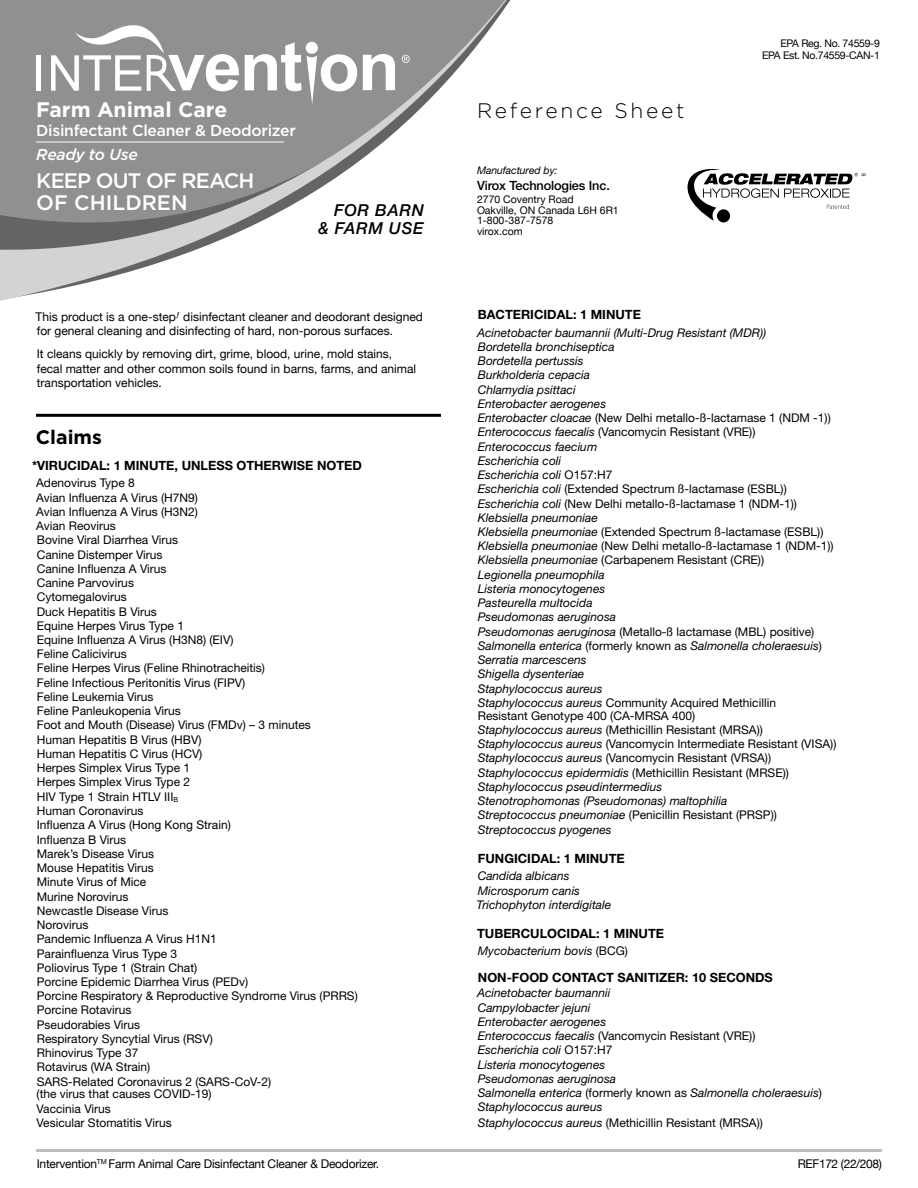
<style>
.page{position:relative;width:918px;height:1188px;background:#fff}
.page>*{position:absolute;margin:0;border:0;box-sizing:border-box;transform-origin:0 0}
.t1{font:500 21px/21.8px "Gotham";letter-spacing:-.04em;color:#fff}
.t2{font:300 21px "Gotham";letter-spacing:.13em;color:#000}
.t3{font:700 21px "Gotham";color:#fff}
.t4{font:700 19.5px "Gotham";color:#000}
.t5{font:italic 500 16.5px/18px "Helvetica Neue";letter-spacing:.04em;color:#000;text-align:right}
.t6{font:500 15.75px "Gotham";letter-spacing:-.02em;color:#fff}
.t7{font:italic 500 15.75px "Gotham";letter-spacing:-.02em;color:#fff}
.t8{font:700 12.75px "Helvetica Neue";color:#000}
.t9{font:500 12.75px "Helvetica Neue";letter-spacing:-.01em;color:#000}
.t10{font:italic 12px/14.2px "Helvetica Neue";color:#000}
.t11{font:12px/14.2px "Helvetica Neue";color:#000}
.t12{font:12px/14.2px "Helvetica Neue";color:#000}
.t13{font:12px "Helvetica Neue";letter-spacing:-.02em;color:#000}
.t14{font:12px "Helvetica Neue";letter-spacing:-.03em;color:#000}
.t15{font:10.5px/10.5px "Helvetica Neue";color:#000}
.t16{font:10.5px/12px "Helvetica Neue";letter-spacing:-.03em;color:#000;text-align:right}
.t17{font:italic 10.5px "Helvetica Neue";letter-spacing:-.01em;color:#000}
.s1{font-style:normal}
.s2{font-style:italic}
</style>
<div class="page">
<hr style="left:36px;top:1149px;width:846px;height:3px;background:#bcbec0">
<hr style="left:36px;top:414px;width:405px;height:3px;background:#000">
<svg style="left:0;top:0;width:511px;height:301px;fill:#8e9092"></svg>
<div style="left:36px;top:55px;width:5px;height:36px;background:#fff"></div>
<svg style="left:363px;top:54px;width:32px;height:36px"></svg>
<svg style="left:245px;top:42px;width:112px;height:62px"></svg>
<svg style="left:51px;top:25px;width:188px;height:66px"></svg>
<svg style="left:402px;top:55px;width:8px;height:8px"></svg>
<hr style="left:36px;top:142px;width:248px;height:1px;background:#fff">
<div style="left:717px;top:209px;width:13px;height:13px;background:#000;border-radius:50%"></div>
<svg style="left:687px;top:169px;width:171px;height:52px"></svg>
<h1 class="t3" style="left:36px;top:96px;width:193px">Farm Animal Care</h1>
<h3 class="t6" style="left:36px;top:120px;width:261px">Disinfectant Cleaner &amp; Deodorizer</h3>
<h3 class="t7" style="left:36px;top:144px;width:103px">Ready to Use</h3>
<h1 class="t1" style="left:36px;top:169px;width:220px">KEEP OUT OF REACH<br>OF CHILDREN</h1>
<h3 class="t5" style="left:318px;top:201px;width:107px">FOR BARN<br>&amp; FARM USE</h3>
<p class="t12" style="left:36px;top:310px;width:389px">This product is a one-step<sup>ƒ</sup> disinfectant cleaner and deodorant designed for general cleaning and disinfecting of hard, non-porous surfaces.</p>
<p class="t12" style="left:37px;top:348px;width:381px">It cleans quickly by removing dirt, grime, blood, urine, mold stains, fecal matter and other common soils found in barns, farms, and animal transportation vehicles.</p>
<h2 class="t4" style="left:36px;top:424px;width:68px">Claims</h2>
<p class="t8" style="left:32px;top:458px;width:331px">*VIRUCIDAL: 1 MINUTE, UNLESS OTHERWISE NOTED</p>
<p class="t11" style="left:36px;top:476px;width:323px">Adenovirus Type 8<br>Avian Influenza A Virus (H7N9)<br>Avian Influenza A Virus (H3N2)<br>Avian Reovirus<br>Bovine Viral Diarrhea Virus<br>Canine Distemper Virus<br>Canine Influenza A Virus<br>Canine Parvovirus<br>Cytomegalovirus<br>Duck Hepatitis B Virus<br>Equine Herpes Virus Type 1<br>Equine Influenza A Virus (H3N8) (EIV)<br>Feline Calicivirus<br>Feline Herpes Virus (Feline Rhinotracheitis)<br>Feline Infectious Peritonitis Virus (FIPV)<br>Feline Leukemia Virus<br>Feline Panleukopenia Virus<br>Foot and Mouth (Disease) Virus (FMDv) – 3 minutes<br>Human Hepatitis B Virus (HBV)<br>Human Hepatitis C Virus (HCV)<br>Herpes Simplex Virus Type 1<br>Herpes Simplex Virus Type 2<br>HIV Type 1 Strain HTLV III<sub>B<br></sub>Human Coronavirus<br>Influenza A Virus (Hong Kong Strain)<br>Influenza B Virus<br>Marek’s Disease Virus<br>Mouse Hepatitis Virus<br>Minute Virus of Mice<br>Murine Norovirus<br>Newcastle Disease Virus<br>Norovirus<br>Pandemic Influenza A Virus H1N1<br>Parainfluenza Virus Type 3<br>Poliovirus Type 1 (Strain Chat)<br>Porcine Epidemic Diarrhea Virus (PEDv)<br>Porcine Respiratory &amp; Reproductive Syndrome Virus (PRRS)<br>Porcine Rotavirus<br>Pseudorabies Virus<br>Respiratory Syncytial Virus (RSV)<br>Rhinovirus Type 37<br>Rotavirus (WA Strain)<br>SARS-Related Coronavirus 2 (SARS-CoV-2)</p>
<p class="t11" style="left:37px;top:1087px;width:177px">(the virus that causes COVID-19)<br>Vaccinia Virus<br>Vesicular Stomatitis Virus</p>
<h1 class="t2" style="left:477px;top:97px;width:209px">Reference Sheet</h1>
<p class="t17" style="left:477px;top:164px;width:82px">Manufactured by:</p>
<p class="t9" style="left:477px;top:178px;width:134px">Virox Technologies Inc.</p>
<p class="t15" style="left:477px;top:195px;width:143px">2770 Coventry Road<br>Oakville, ON Canada L6H 6R1<br>1-800-387-7578<br>virox.com</p>
<p class="t16" style="left:762px;top:38px;width:119px">EPA Reg. No. 74559-9<br>EPA Est. No.74559-CAN-1</p>
<p class="t8" style="left:478px;top:307px;width:165px">BACTERICIDAL: 1 MINUTE</p>
<p class="t10" style="left:477px;top:325px;width:358px">Acinetobacter baumannii (Multi-Drug Resistant (MDR))<br>Bordetella bronchiseptica<br>Bordetella pertussis<br>Burkholderia cepacia<br>Chlamydia psittaci<br>Enterobacter aerogenes<br>Enterobacter cloacae <span class="s1">(New Delhi metallo-ß-lactamase 1 (NDM -1))<br></span>Enterococcus faecalis <span class="s1">(Vancomycin Resistant (VRE))<br></span>Enterococcus faecium<br>Escherichia coli<br>Escherichia coli <span class="s1">O157:H7<br></span>Escherichia coli <span class="s1">(Extended Spectrum ß-lactamase (ESBL))<br></span>Escherichia coli <span class="s1">(New Delhi metallo-ß-lactamase 1 (NDM-1))<br></span>Klebsiella pneumoniae<br>Klebsiella pneumoniae <span class="s1">(Extended Spectrum ß-lactamase (ESBL))<br></span>Klebsiella pneumoniae <span class="s1">(New Delhi metallo-ß-lactamase 1 (NDM-1))<br></span>Klebsiella pneumoniae <span class="s1">(Carbapenem Resistant (CRE))<br></span>Legionella pneumophila<br>Listeria monocytogenes<br>Pasteurella multocida<br>Pseudomonas aeruginosa<br>Pseudomonas aeruginosa <span class="s1">(Metallo-ß lactamase (MBL) positive)<br></span>Salmonella enterica <span class="s1">(formerly known as</span> Salmonella choleraesuis<span class="s1">)<br></span>Serratia marcescens<br>Shigella dysenteriae<br>Staphylococcus aureus<br>Staphylococcus aureus <span class="s1">Community Acquired Methicillin</span></p>
<p class="t10" style="left:478px;top:708px;width:360px"><span class="s1">Resistant Genotype 400 (CA-MRSA 400)<br></span>Staphylococcus aureus <span class="s1">(Methicillin Resistant (MRSA))<br></span>Staphylococcus aureus <span class="s1">(Vancomycin Intermediate Resistant (VISA))<br></span>Staphylococcus aureus <span class="s1">(Vancomycin Resistant (VRSA))<br></span>Staphylococcus epidermidis <span class="s1">(Methicillin Resistant (MRSE))<br></span>Staphylococcus pseudintermedius<br>Stenotrophomonas (Pseudomonas) maltophilia<br>Streptococcus pneumoniae <span class="s1">(Penicillin Resistant (PRSP))<br></span>Streptococcus pyogenes</p>
<p class="t8" style="left:478px;top:851px;width:148px">FUNGICIDAL: 1 MINUTE</p>
<p class="t10" style="left:477px;top:869px;width:136px">Candida albicans<br>Microsporum canis<br>Trichophyton interdigitale</p>
<p class="t8" style="left:477px;top:926px;width:189px">TUBERCULOCIDAL: 1 MINUTE</p>
<p class="t10" style="left:478px;top:944px;width:152px">Mycobacterium bovis <span class="s1">(BCG)</span></p>
<p class="t8" style="left:478px;top:969px;width:296px">NON-FOOD CONTACT SANITIZER: 10 SECONDS</p>
<p class="t10" style="left:477px;top:986px;width:346px">Acinetobacter baumannii<br>Campylobacter jejuni<br>Enterobacter aerogenes<br>Enterococcus faecalis <span class="s1">(Vancomycin Resistant (VRE))<br></span>Escherichia coli <span class="s1">O157:H7<br></span>Listeria monocytogenes<br>Pseudomonas aeruginosa<br>Salmonella enterica <span class="s1">(formerly known as</span> Salmonella choleraesuis<span class="s1">)<br></span>Staphylococcus aureus</p>
<p class="t11" style="left:478px;top:1115px;width:287px"><span class="s2">Staphylococcus aureus</span> (Methicillin Resistant (MRSA))</p>
<p class="t13" style="left:37px;top:1155px;width:344px">Intervention<sup>TM</sup> Farm Animal Care Disinfectant Cleaner &amp; Deodorizer.</p>
<p class="t14" style="left:798px;top:1155px;width:86px">REF172 (22/208)</p>
</div>
